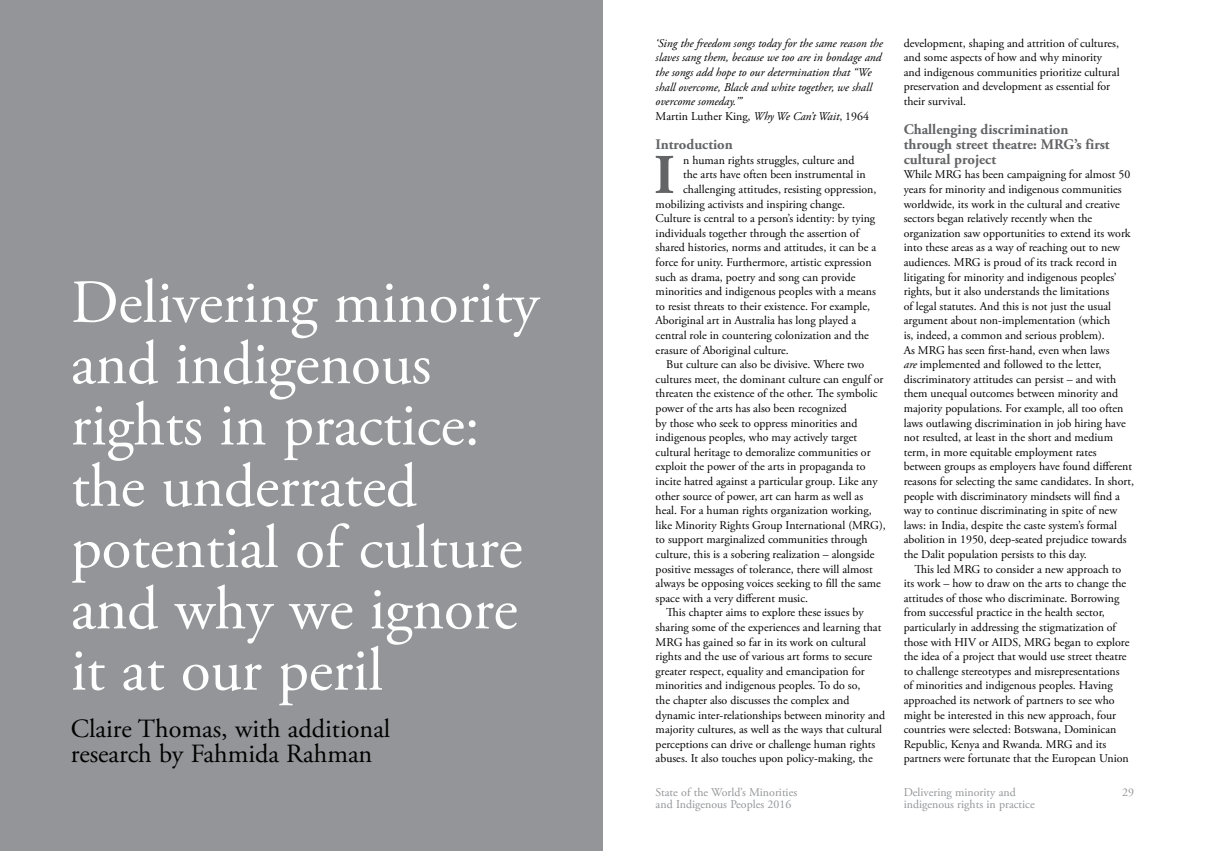
<style>
.page{position:relative;width:1205px;height:851px;background:#fff}
.page>*{position:absolute;margin:0;border:0;box-sizing:border-box;transform-origin:0 0}
.t1{font:61.25px/61.2px "Adobe Garamond Pro";letter-spacing:-.005em;color:#fff}
.t2{font:700 55.88px "Adobe Garamond Pro";color:#636466}
.t3{font:26.25px/25px "Adobe Garamond Pro";color:#000}
.t4{font:700 14.62px/14.6px "Adobe Garamond Pro";color:#636466}
.t5{font:11.88px/14.6px "Adobe Garamond Pro";color:#000}
.t6{font:italic 11.88px/14.6px "Adobe Garamond Pro";color:#000}
.t7{font:11.88px/12.5px "Adobe Garamond Pro";color:#939598}
.s1{font-style:normal}
.s2{font-style:italic}
</style>
<div class="page">
<div style="left:0;top:0;width:602px;height:850px;background:#939598"></div>
<h1 class="t1" style="left:71px;top:274px;width:470px">Delivering minority and indigenous rights in practice: the underrated potential of culture and why we ignore it at our peril</h1>
<h3 class="t3" style="left:71px;top:717px;width:321px">Claire Thomas, with additional research by Fahmida Rahman</h3>
<p class="t6" style="left:656px;top:36px;width:229px">‘Sing the freedom songs today for the same reason the slaves sang them, because we too are in bondage and the songs add hope to our determination that “We shall overcome, Black and white together, we shall overcome someday.’’’<br><span class="s1">Martin Luther King,</span> Why We Can’t Wait<span class="s1">, 1964</span></p>
<p class="t4" style="left:656px;top:137px;width:79px">Introduction</p>
<h2 class="t2" style="left:654px;top:143px;width:22px">I</h2>
<p class="t5" style="left:683px;top:153px;width:173px">n human rights struggles, culture and</p>
<p class="t5" style="left:683px;top:168px;width:184px">the arts have often been instrumental in</p>
<p class="t5" style="left:683px;top:182px;width:195px">challenging attitudes, resisting oppression,</p>
<p class="t5" style="left:656px;top:197px;width:191px">mobilizing activists and inspiring change.</p>
<p class="t5" style="left:656px;top:211px;width:221px">Culture is central to a person’s identity: by tying</p>
<p class="t5" style="left:656px;top:226px;width:205px">individuals together through the assertion of</p>
<p class="t5" style="left:656px;top:240px;width:222px">shared histories, norms and attitudes, it can be a</p>
<p class="t5" style="left:656px;top:255px;width:217px">force for unity. Furthermore, artistic expression</p>
<p class="t5" style="left:656px;top:270px;width:201px">such as drama, poetry and song can provide</p>
<p class="t5" style="left:656px;top:284px;width:222px">minorities and indigenous peoples with a means</p>
<p class="t5" style="left:656px;top:299px;width:216px">to resist threats to their existence. For example,</p>
<p class="t5" style="left:656px;top:313px;width:202px">Aboriginal art in Australia has long played a</p>
<p class="t5" style="left:656px;top:328px;width:215px">central role in countering colonization and the</p>
<p class="t5" style="left:656px;top:343px;width:135px">erasure of Aboriginal culture.</p>
<p class="t5" style="left:666px;top:357px;width:200px">But culture can also be divisive. Where two</p>
<p class="t5" style="left:656px;top:372px;width:229px">cultures meet, the dominant culture can engulf or</p>
<p class="t5" style="left:656px;top:386px;width:223px">threaten the existence of the other. The symbolic</p>
<p class="t5" style="left:656px;top:401px;width:193px">power of the arts has also been recognized</p>
<p class="t5" style="left:656px;top:416px;width:203px">by those who seek to oppress minorities and</p>
<p class="t5" style="left:656px;top:430px;width:203px">indigenous peoples, who may actively target</p>
<p class="t5" style="left:656px;top:445px;width:216px">cultural heritage to demoralize communities or</p>
<p class="t5" style="left:656px;top:459px;width:211px">exploit the power of the arts in propaganda to</p>
<p class="t5" style="left:656px;top:474px;width:223px">incite hatred against a particular group. Like any</p>
<p class="t5" style="left:656px;top:489px;width:209px">other source of power, art can harm as well as</p>
<p class="t5" style="left:656px;top:503px;width:218px">heal. For a human rights organization working,</p>
<p class="t5" style="left:656px;top:518px;width:232px">like Minority Rights Group International (MRG),</p>
<p class="t5" style="left:656px;top:532px;width:214px">to support marginalized communities through</p>
<p class="t5" style="left:656px;top:547px;width:220px">culture, this is a sobering realization – alongside</p>
<p class="t5" style="left:656px;top:562px;width:219px">positive messages of tolerance, there will almost</p>
<p class="t5" style="left:656px;top:576px;width:227px">always be opposing voices seeking to fill the same</p>
<p class="t5" style="left:656px;top:591px;width:154px">space with a very different music.</p>
<p class="t5" style="left:666px;top:605px;width:199px">This chapter aims to explore these issues by</p>
<p class="t5" style="left:656px;top:620px;width:227px">sharing some of the experiences and learning that</p>
<p class="t5" style="left:656px;top:635px;width:212px">MRG has gained so far in its work on cultural</p>
<p class="t5" style="left:656px;top:649px;width:218px">rights and the use of various art forms to secure</p>
<p class="t5" style="left:656px;top:664px;width:211px">greater respect, equality and emancipation for</p>
<p class="t5" style="left:656px;top:678px;width:206px">minorities and indigenous peoples. To do so,</p>
<p class="t5" style="left:656px;top:693px;width:195px">the chapter also discusses the complex and</p>
<p class="t5" style="left:656px;top:708px;width:231px">dynamic inter-relationships between minority and</p>
<p class="t5" style="left:656px;top:722px;width:228px">majority cultures, as well as the ways that cultural</p>
<p class="t5" style="left:656px;top:737px;width:221px">perceptions can drive or challenge human rights</p>
<p class="t5" style="left:656px;top:751px;width:219px">abuses. It also touches upon policy-making, the</p>
<p class="t5" style="left:904px;top:36px;width:217px">development, shaping and attrition of cultures, and some aspects of how and why minority and indigenous communities prioritize cultural preservation and development as essential for their survival.</p>
<p class="t4" style="left:904px;top:123px;width:207px">Challenging discrimination through street theatre: MRG’s first cultural project</p>
<p class="t5" style="left:904px;top:168px;width:232px">While MRG has been campaigning for almost 50 years for minority and indigenous communities worldwide, its work in the cultural and creative sectors began relatively recently when the organization saw opportunities to extend its work into these areas as a way of reaching out to new audiences. MRG is proud of its track record in litigating for minority and indigenous peoples’ rights, but it also understands the limitations<br>of legal statutes. And this is not just the usual argument about non-implementation (which<br>is, indeed, a common and serious problem).<br>As MRG has seen first-hand, even when laws<br><span class="s2">are</span> implemented and followed to the letter, discriminatory attitudes can persist – and with them unequal outcomes between minority and majority populations. For example, all too often laws outlawing discrimination in job hiring have not resulted, at least in the short and medium term, in more equitable employment rates between groups as employers have found different reasons for selecting the same candidates. In short, people with discriminatory mindsets will find a way to continue discriminating in spite of new laws: in India, despite the caste system’s formal abolition in 1950, deep-seated prejudice towards the Dalit population persists to this day.</p>
<p class="t5" style="left:904px;top:562px;width:227px;text-indent:11px">This led MRG to consider a new approach to its work – how to draw on the arts to change the attitudes of those who discriminate. Borrowing from successful practice in the health sector, particularly in addressing the stigmatization of those with HIV or AIDS, MRG began to explore the idea of a project that would use street theatre to challenge stereotypes and misrepresentations of minorities and indigenous peoples. Having approached its network of partners to see who might be interested in this new approach, four countries were selected: Botswana, Dominican Republic, Kenya and Rwanda. MRG and its partners were fortunate that the European Union</p>
<p class="t7" style="left:656px;top:786px;width:143px">State of the World’s Minorities and Indigenous Peoples 2016</p>
<p class="t7" style="left:1122px;top:786px;width:13px">29</p>
<p class="t7" style="left:904px;top:786px;width:132px">Delivering minority and indigenous rights in practice</p>
</div>
